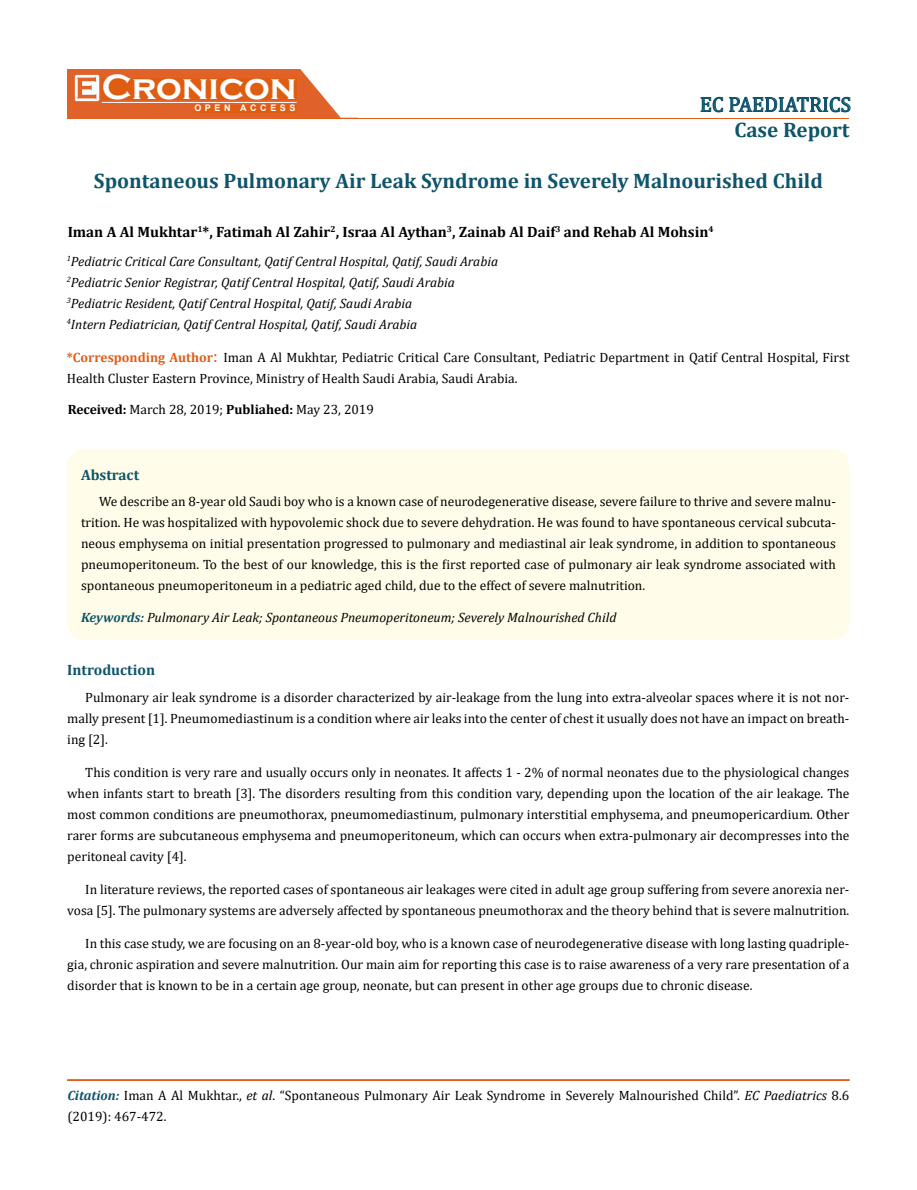
<style>
.page{position:relative;width:917px;height:1190px;background:#fff}
.page>*{position:absolute;margin:0;border:0;box-sizing:border-box;transform-origin:0 0}
.t1{font:700 36px "Copperplate Gothic";color:#fff}
.t2{font:700 21px "Cambria";color:#0e546a}
.t3{font:21px "Cambria";color:#0e546a}
.t4{font:700 15px "Cambria";color:#000}
.t5{font:700 15px "Cambria";color:#0e546a}
.t6{font:13.5px/21px "Cambria";color:#000;text-align:justify}
.t7{font:italic 13.5px/21px "Cambria";color:#000}
.t8{font:700 9px "Arial";letter-spacing:.4em;color:#fff}
.s1{font-weight:700;color:#e05d1a}
.s2{font-size:18px;color:#e05d1a}
.s3{font-weight:700}
.s4{font-weight:700;color:#0e546a}
.s5{font-weight:700;font-style:italic;color:#0e546a}
.s6{font-style:italic}
</style>
<div class="page">
<div style="left:67px;top:70px;width:290px;height:49px;background:#e06228"></div>
<svg style="left:300px;top:69px;width:58px;height:49px"></svg>
<img style="left:75px;top:75px;width:24px;height:26px">
<div style="left:102px;top:79px;width:195px;height:21px;background:#df5d11"></div>
<div style="left:194px;top:105px;width:103px;height:7px;background:#df5d11"></div>
<svg style="left:700px;top:97px;width:23px;height:15px"></svg>
<svg style="left:729px;top:97px;width:121px;height:15px"></svg>
<hr style="left:102px;top:102px;width:194px;height:1px;background:#fff">
<hr style="left:279px;top:118px;width:569px;height:1px;background:#e05d1a">
<hr style="left:67px;top:1080px;width:782px;height:1px;background:#e05d1a">
<div style="left:67px;top:1079px;width:782px;height:1px;border:1px solid #e05d1a"></div>
<div style="left:67px;top:448px;width:782px;height:192px;background:#fffde9;border-radius:18px"></div>
<h1 class="t1" style="left:102px;top:68px;width:196px">Cronicon</h1>
<p class="t8" style="left:194px;top:102px;width:103px">OPEN ACCESS</p>
<h2 class="t3" style="left:700px;top:92px;width:153px">EC PAEDIATRICS</h2>
<h2 class="t2" style="left:734px;top:115px;width:117px">Case Report</h2>
<h2 class="t2" style="left:94px;top:166px;width:730px">Spontaneous Pulmonary Air Leak Syndrome in Severely Malnourished Child</h2>
<p class="t4" style="left:68px;top:221px;width:647px">Iman A Al Mukhtar<sup>1</sup>*, Fatimah Al Zahir<sup>2</sup>, Israa Al Aythan<sup>3</sup>, Zainab Al Daif<sup>3</sup> and Rehab Al Mohsin<sup>4</sup></p>
<p class="t7" style="left:67px;top:250px;width:433px"><sup>1</sup>Pediatric Critical Care Consultant, Qatif Central Hospital, Qatif, Saudi Arabia <sup>2</sup>Pediatric Senior Registrar, Qatif Central Hospital, Qatif, Saudi Arabia <sup>3</sup>Pediatric Resident, Qatif Central Hospital, Qatif, Saudi Arabia<br><sup>4</sup>Intern Pediatrician, Qatif Central Hospital, Qatif, Saudi Arabia</p>
<p class="t6" style="left:67px;top:347px;width:784px"><span class="s1">*Corresponding Author</span><span class="s2">:</span> Iman A Al Mukhtar, Pediatric Critical Care Consultant, Pediatric Department in Qatif Central Hospital, First<br>Health Cluster Eastern Province, Ministry of Health Saudi Arabia, Saudi Arabia.</p>
<p class="t6" style="left:68px;top:398px;width:308px"><span class="s3">Received:</span> March 28, 2019; <span class="s3">Publiahed:</span> May 23, 2019</p>
<p class="t5" style="left:81px;top:464px;width:60px">Abstract</p>
<p class="t6" style="left:81px;top:490px;width:756px;text-indent:18px">We describe an 8-year old Saudi boy who is a known case of neurodegenerative disease, severe failure to thrive and severe malnu&shy;trition. He was hospitalized with hypovolemic shock due to severe dehydration. He was found to have spontaneous cervical subcuta&shy;neous emphysema on initial presentation progressed to pulmonary and mediastinal air leak syndrome, in addition to spontaneous pneumoperitoneum. To the best of our knowledge, this is the first reported case of pulmonary air leak syndrome associated with spontaneous pneumoperitoneum in a pediatric aged child, due to the effect of severe malnutrition.</p>
<p class="t7" style="left:81px;top:606px;width:537px"><span class="s4">Keywords:</span> Pulmonary Air Leak; Spontaneous Pneumoperitoneum; Severely Malnourished Child</p>
<p class="t5" style="left:67px;top:659px;width:89px">Introduction</p>
<p class="t6" style="left:67px;top:687px;width:783px;text-indent:18px">Pulmonary air leak syndrome is a disorder characterized by air-leakage from the lung into extra-alveolar spaces where it is not nor&shy;mally present [1]. Pneumomediastinum is a condition where air leaks into the center of chest it usually does not have an impact on breath&shy;ing [2].</p>
<p class="t6" style="left:67px;top:762px;width:783px;text-indent:18px">This condition is very rare and usually occurs only in neonates. It affects 1 - 2% of normal neonates due to the physiological changes when infants start to breath [3]. The disorders resulting from this condition vary, depending upon the location of the air leakage. The most common conditions are pneumothorax, pneumomediastinum, pulmonary interstitial emphysema, and pneumopericardium. Other rarer forms are subcutaneous emphysema and pneumoperitoneum, which can occurs when extra-pulmonary air decompresses into the peritoneal cavity [4].</p>
<p class="t6" style="left:67px;top:879px;width:783px;text-align:right">In literature reviews, the reported cases of spontaneous air leakages were cited in adult age group suffering from severe anorexia ner&shy;vosa [5]. The pulmonary systems are adversely affected by spontaneous pneumothorax and the theory behind that is severe malnutrition.</p>
<p class="t6" style="left:67px;top:933px;width:783px;text-indent:18px">In this case study, we are focusing on an 8-year-old boy, who is a known case of neurodegenerative disease with long lasting quadriple&shy;gia, chronic aspiration and severe malnutrition. Our main aim for reporting this case is to raise awareness of a very rare presentation of a disorder that is known to be in a certain age group, neonate, but can present in other age groups due to chronic disease.</p>
<p class="t6" style="left:67px;top:1084px;width:783px"><span class="s5">Citation:</span> Iman A Al Mukhtar., <span class="s6">et al</span>. “Spontaneous Pulmonary Air Leak Syndrome in Severely Malnourished Child”. <span class="s6">EC Paediatrics</span> 8.6 (2019): 467-472.</p>
</div>
